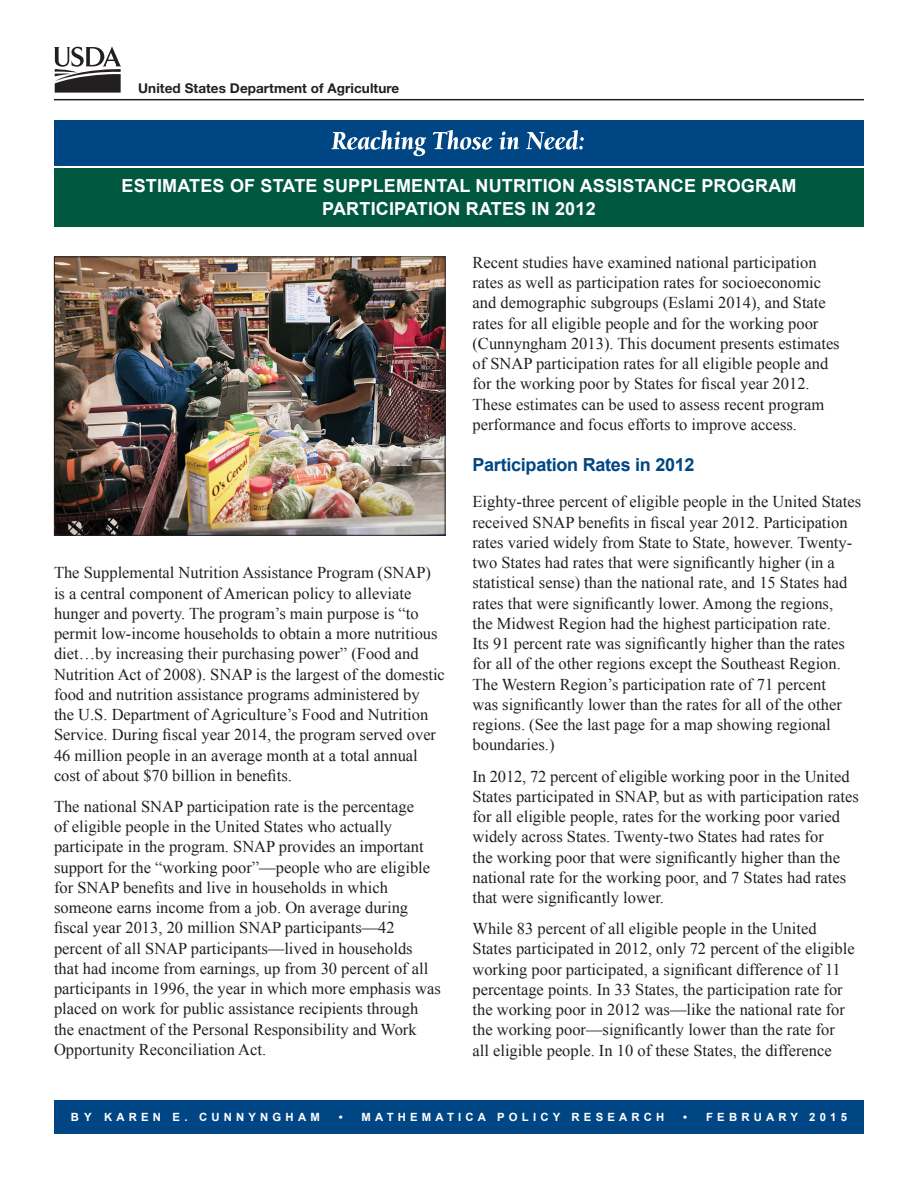
<style>
.page{position:relative;width:918px;height:1188px;background:#fff}
.page>*{position:absolute;margin:0;border:0;box-sizing:border-box;transform-origin:0 0}
.Main_head{font:700 18px/22.5px "Arial";letter-spacing:.01em;color:#fff;text-align:center}
.Subhead_1{font:700 18px "Arial";letter-spacing:-.015em;color:#004684}
.Body_text{font:16.5px/20.2px "Times New Roman";color:#231f20}
.Main_head-2{font:700 13.5px "Helvetica Neue LT Std";letter-spacing:.005em;color:#231f20}
.t1{font:700 11.4px "Arial";letter-spacing:.37em;color:#fff}
</style>
<div class="page">
<div style="left:54px;top:1100px;width:810px;height:34px;background:#004684"></div>
<div style="left:54px;top:120px;width:810px;height:46px;background:#004684"></div>
<div style="left:54px;top:169px;width:810px;height:58px;background:#005840"></div>
<svg style="left:332px;top:130px;width:94px;height:26px"></svg>
<svg style="left:433px;top:130px;width:60px;height:20px"></svg>
<svg style="left:499px;top:132px;width:20px;height:18px"></svg>
<svg style="left:526px;top:130px;width:58px;height:20px"></svg>
<img style="left:56px;top:258px;width:388px;height:276px">
<div style="left:54px;top:256px;width:392px;height:280px;border:1px solid #231f20"></div>
<svg style="left:54px;top:46px;width:67px;height:47px"></svg>
<hr style="left:54px;top:99px;width:810px;height:1px;background:#231f20">
<p class="Main_head-2" style="left:138px;top:80px;width:263px">United States Department of Agriculture</p>
<p class="Main_head" style="left:122px;top:175px;width:676px">ESTIMATES OF STATE SUPPLEMENTAL NUTRITION ASSISTANCE PROGRAM<br>PARTICIPATION RATES IN 2012</p>
<p class="Body_text" style="left:54px;top:563px;width:392px">The Supplemental Nutrition Assistance Program (SNAP) is a central component of American policy to alleviate hunger and poverty. The program’s main purpose is “to permit low-income households to obtain a more nutritious diet…by increasing their purchasing power” (Food and Nutrition Act of 2008). SNAP is the largest of the domestic food and nutrition assistance programs administered by<br>the U.S. Department of Agriculture’s Food and Nutrition Service. During fiscal year 2014, the program served over 46 million people in an average month at a total annual cost of about $70 billion in benefits.</p>
<p class="Body_text" style="left:54px;top:796px;width:388px">The national SNAP participation rate is the percentage<br>of eligible people in the United States who actually participate in the program. SNAP provides an important support for the “working poor”—people who are eligible for SNAP benefits and live in households in which someone earns income from a job. On average during fiscal year 2013, 20 million SNAP participants—42 percent of all SNAP participants—lived in households that had income from earnings, up from 30 percent of all participants in 1996, the year in which more emphasis was placed on work for public assistance recipients through the enactment of the Personal Responsibility and Work Opportunity Reconciliation Act.</p>
<p class="Body_text" style="left:472px;top:252px;width:369px">Recent studies have examined national participation rates as well as participation rates for socioeconomic and demographic subgroups (Eslami 2014), and State rates for all eligible people and for the working poor (Cunnyngham 2013). This document presents estimates of SNAP participation rates for all eligible people and for the working poor by States for fiscal year 2012.<br>These estimates can be used to assess recent program performance and focus efforts to improve access.</p>
<p class="Subhead_1" style="left:472px;top:453px;width:224px">Participation Rates in 2012</p>
<p class="Body_text" style="left:472px;top:492px;width:390px">Eighty-three percent of eligible people in the United States received SNAP benefits in fiscal year 2012. Participation rates varied widely from State to State, however. Twenty&shy;two States had rates that were significantly higher (in a statistical sense) than the national rate, and 15 States had rates that were significantly lower. Among the regions,<br>the Midwest Region had the highest participation rate.<br>Its 91 percent rate was significantly higher than the rates for all of the other regions except the Southeast Region.<br>The Western Region’s participation rate of 71 percent<br>was significantly lower than the rates for all of the other regions. (See the last page for a map showing regional boundaries.)</p>
<p class="Body_text" style="left:472px;top:766px;width:388px">In 2012, 72 percent of eligible working poor in the United States participated in SNAP, but as with participation rates for all eligible people, rates for the working poor varied widely across States. Twenty-two States had rates for<br>the working poor that were significantly higher than the national rate for the working poor, and 7 States had rates that were significantly lower.</p>
<p class="Body_text" style="left:472px;top:918px;width:384px">While 83 percent of all eligible people in the United States participated in 2012, only 72 percent of the eligible working poor participated, a significant difference of 11 percentage points. In 33 States, the participation rate for the working poor in 2012 was—like the national rate for the working poor—significantly lower than the rate for all eligible people. In 10 of these States, the difference</p>
<p class="t1" style="left:71px;top:1109px;width:250px">BY KAREN E. CUNNYNGHAM</p>
<p class="t1" style="left:339px;top:1109px;width:327px">• MATHEMATICA POLICY RESEARCH</p>
<p class="t1" style="left:683px;top:1109px;width:165px">• FEBRUARY 2015</p>
</div>
